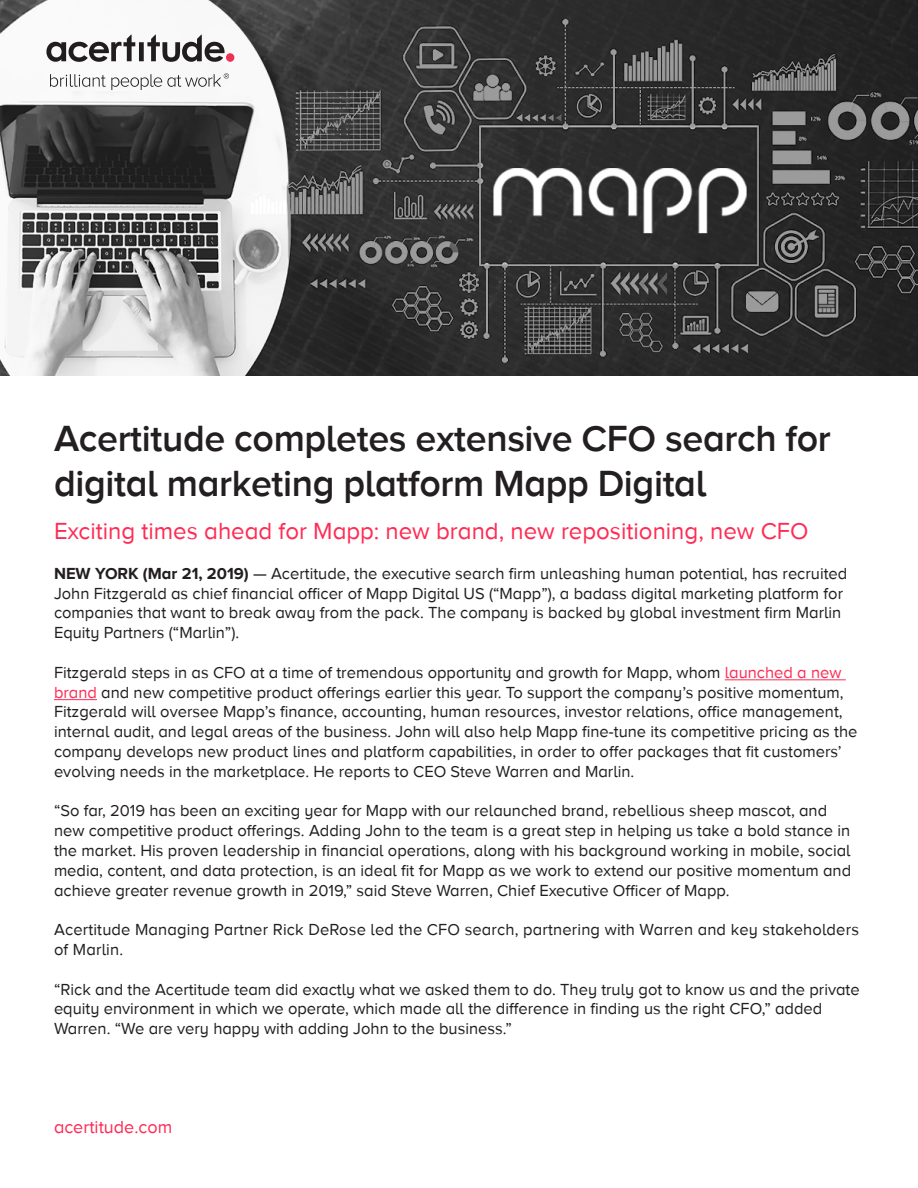
<style>
.page{position:relative;width:918px;height:1188px;background:#fff}
.page>*{position:absolute;margin:0;border:0;box-sizing:border-box;transform-origin:0 0}
.t1{font:600 37.5px/45px "Proxima Nova A";letter-spacing:-.01em;color:#231f20}
.t2{font:24px "Proxima Nova A";color:#ff2b54}
.t3{font:18px "Proxima Nova A";color:#ff2b54}
.t4{font:16.5px/19.8px "Proxima Nova A";color:#231f20}
.s1{font-weight:700}
.s2{color:#ff2b54}
</style>
<div class="page">
<img style="left:0;top:0;width:918px;height:376px">
<hr style="left:725px;top:680px;width:121px;height:1px;background:#ff2b54">
<hr style="left:54px;top:699px;width:43px;height:1px;background:#ff2b54">
<svg style="left:46px;top:35px;width:245px;height:60px"></svg>
<p class="t1" style="left:54px;top:415px;width:778px">Acertitude completes extensive CFO search for digital marketing platform Mapp Digital</p>
<p class="t2" style="left:54px;top:518px;width:756px">Exciting times ahead for Mapp: new brand, new repositioning, new CFO</p>
<p class="t4" style="left:54px;top:563px;width:795px"><span class="s1">NEW YORK (Mar 21, 2019)</span> — Acertitude, the executive search firm unleashing human potential, has recruited John Fitzgerald as chief financial officer of Mapp Digital US (“Mapp”), a badass digital marketing platform for companies that want to break away from the pack. The company is backed by global investment firm Marlin Equity Partners (“Marlin”).</p>
<p class="t4" style="left:54px;top:662px;width:805px">Fitzgerald steps in as CFO at a time of tremendous opportunity and growth for Mapp, whom <span class="s2">launched a new brand</span> and new competitive product offerings earlier this year. To support the company’s positive momentum, Fitzgerald will oversee Mapp’s finance, accounting, human resources, investor relations, office management, internal audit, and legal areas of the business. John will also help Mapp fine-tune its competitive pricing as the company develops new product lines and platform capabilities, in order to offer packages that fit customers’ evolving needs in the marketplace. He reports to CEO Steve Warren and Marlin.</p>
<p class="t4" style="left:54px;top:801px;width:799px">“So far, 2019 has been an exciting year for Mapp with our relaunched brand, rebellious sheep mascot, and new competitive product offerings. Adding John to the team is a great step in helping us take a bold stance in the market. His proven leadership in financial operations, along with his background working in mobile, social media, content, and data protection, is an ideal fit for Mapp as we work to extend our positive momentum and achieve greater revenue growth in 2019,” said Steve Warren, Chief Executive Officer of Mapp.</p>
<p class="t4" style="left:54px;top:920px;width:807px">Acertitude Managing Partner Rick DeRose led the CFO search, partnering with Warren and key stakeholders of Marlin.</p>
<p class="t4" style="left:54px;top:979px;width:807px">“Rick and the Acertitude team did exactly what we asked them to do. They truly got to know us and the private equity environment in which we operate, which made all the difference in finding us the right CFO,” added<br>Warren. “We are very happy with adding John to the business.”</p>
<p class="t3" style="left:54px;top:1117px;width:120px">acertitude.com</p>
</div>
